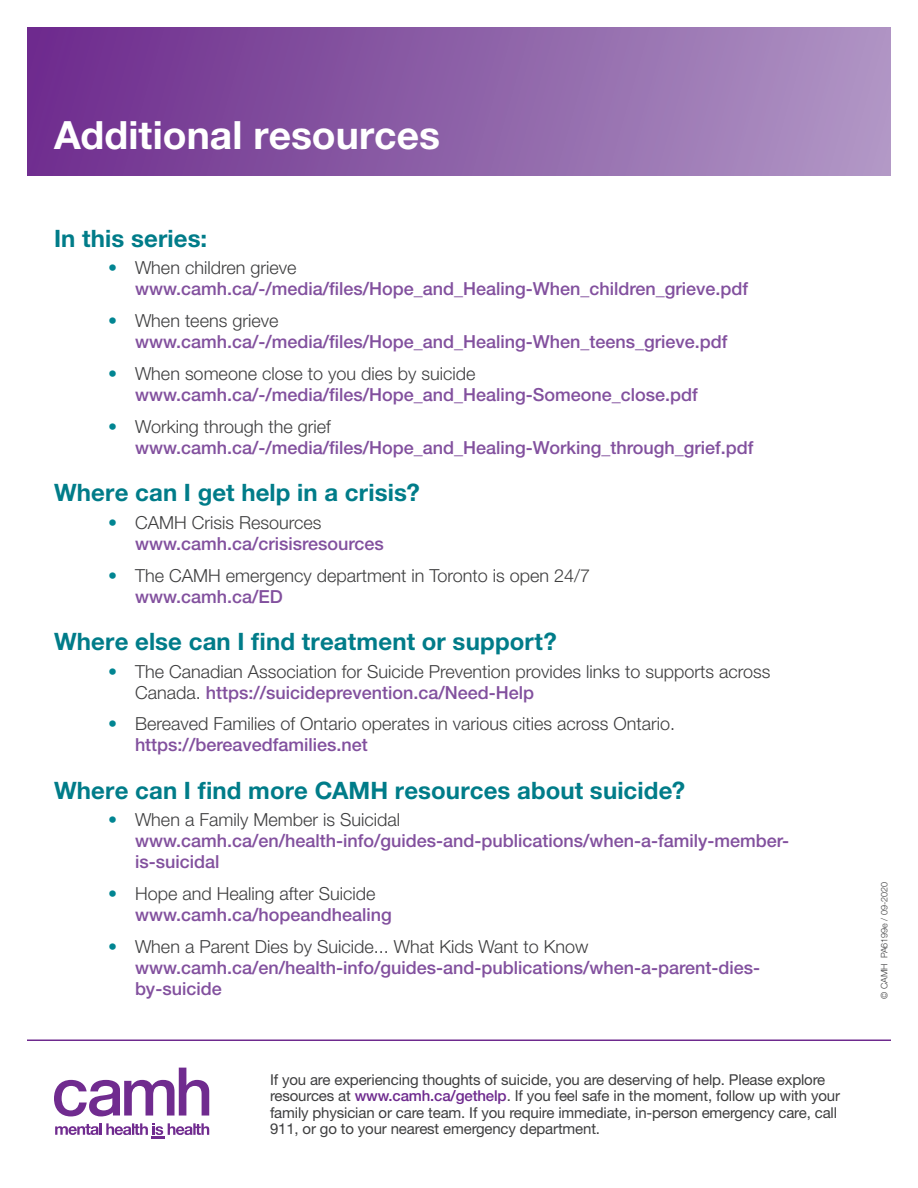
<style>
.page{position:relative;width:918px;height:1188px;background:#fff}
.page>*{position:absolute;margin:0;border:0;box-sizing:border-box;transform-origin:0 0}
.t1{font:700 39px "Helvetica Neue LT Std";color:#fff}
.t2{font:700 24px "Helvetica Neue LT Std";letter-spacing:.005em;color:#007c89}
.t3{font:500 18px/21px "Helvetica Neue LT Std";color:#82509e}
.t4{font:300 18px/21px "Helvetica Neue LT Std";color:#3e3e3f}
.t5{font:15px/16.5px "Helvetica Neue LT Std";letter-spacing:-.01em;color:#3e3e3f}
.docket_number{font:300 9px "Helvetica Neue LT Std";color:#3e3e3f}
.s1{font-weight:300;color:#018592}
.s2{font-weight:300;color:#3e3e3f}
.s3{color:#018592}
.s4{font-weight:500;color:#82509e}
.s5{font-weight:500;color:#6e2a8e}
</style>
<div class="page">
<div style="left:27px;top:27px;width:864px;height:149px;background:linear-gradient(to right,#6d2b8c,#af96c4)"></div>
<svg style="left:54px;top:1068px;width:155px;height:48px"></svg>
<svg style="left:55px;top:1123px;width:154px;height:15px"></svg>
<hr style="left:27px;top:1040px;width:864px;height:1px;background:#6e2a8e">
<p class="t1" style="left:54px;top:110px;width:388px">Additional resources</p>
<h2 class="t2" style="left:54px;top:223px;width:155px">In this series:</h2>
<p class="t3" style="left:135px;top:257px;width:615px;text-indent:-27px"><span class="s1">•</span> <span class="s2">When children grieve </span>www.camh.ca/-/media/files/Hope_and_Healing-When_children_grieve.pdf</p>
<p class="t3" style="left:135px;top:310px;width:594px;text-indent:-27px"><span class="s1">•</span> <span class="s2">When teens grieve </span>www.camh.ca/-/media/files/Hope_and_Healing-When_teens_grieve.pdf</p>
<p class="t3" style="left:135px;top:363px;width:564px;text-indent:-27px"><span class="s1">•</span> <span class="s2">When someone close to you dies by suicide </span>www.camh.ca/-/media/files/Hope_and_Healing-Someone_close.pdf</p>
<p class="t3" style="left:135px;top:416px;width:620px;text-indent:-27px"><span class="s1">•</span> <span class="s2">Working through the grief </span>www.camh.ca/-/media/files/Hope_and_Healing-Working_through_grief.pdf</p>
<h2 class="t2" style="left:54px;top:478px;width:367px">Where can I get help in a crisis?</h2>
<p class="t3" style="left:135px;top:512px;width:250px;text-indent:-27px"><span class="s1">•</span> <span class="s2">CAMH Crisis Resources </span>www.camh.ca/crisisresources</p>
<p class="t4" style="left:135px;top:564px;width:457px;text-indent:-27px"><span class="s3">•</span> The CAMH emergency department in Toronto is open 24/7 <span class="s4">www.camh.ca/ED</span></p>
<h2 class="t2" style="left:54px;top:626px;width:504px">Where else can I find treatment or support?</h2>
<p class="t4" style="left:135px;top:660px;width:637px;text-indent:-27px"><span class="s3">•</span> The Canadian Association for Suicide Prevention provides links to supports across<br>Canada. <span class="s4">https://suicideprevention.ca/Need-Help</span></p>
<p class="t4" style="left:135px;top:713px;width:542px;text-indent:-27px"><span class="s3">•</span> Bereaved Families of Ontario operates in various cities across Ontario. <span class="s4">https://bereavedfamilies.net</span></p>
<h2 class="t2" style="left:54px;top:775px;width:633px">Where can I find more CAMH resources about suicide?</h2>
<p class="t3" style="left:135px;top:809px;width:656px;text-indent:-27px"><span class="s1">•</span> <span class="s2">When a Family Member is Suicidal </span>www.camh.ca/en/health-info/guides-and-publications/when-a-family-member&shy;is-suicidal</p>
<p class="t4" style="left:135px;top:883px;width:258px;text-indent:-27px"><span class="s3">•</span> Hope and Healing after Suicide <span class="s4">www.camh.ca/hopeandhealing</span></p>
<p class="t3" style="left:135px;top:936px;width:627px;text-indent:-27px"><span class="s1">•</span> <span class="s2">When a Parent Dies by Suicide... What Kids Want to Know </span>www.camh.ca/en/health-info/guides-and-publications/when-a-parent-dies&shy;by-suicide</p>
<p class="t5" style="left:270px;top:1071px;width:572px">If you are experiencing thoughts of suicide, you are deserving of help. Please explore resources at <span class="s5">www.camh.ca/gethelp</span>. If you feel safe in the moment, follow up with your family physician or care team. If you require immediate, in-person emergency care, call 911, or go to your nearest emergency department.</p>
<p class="docket_number" style="left:879px;top:999px;width:119px;rotate:-90deg">© CAMH PA6199e / 09-2020</p>
</div>
